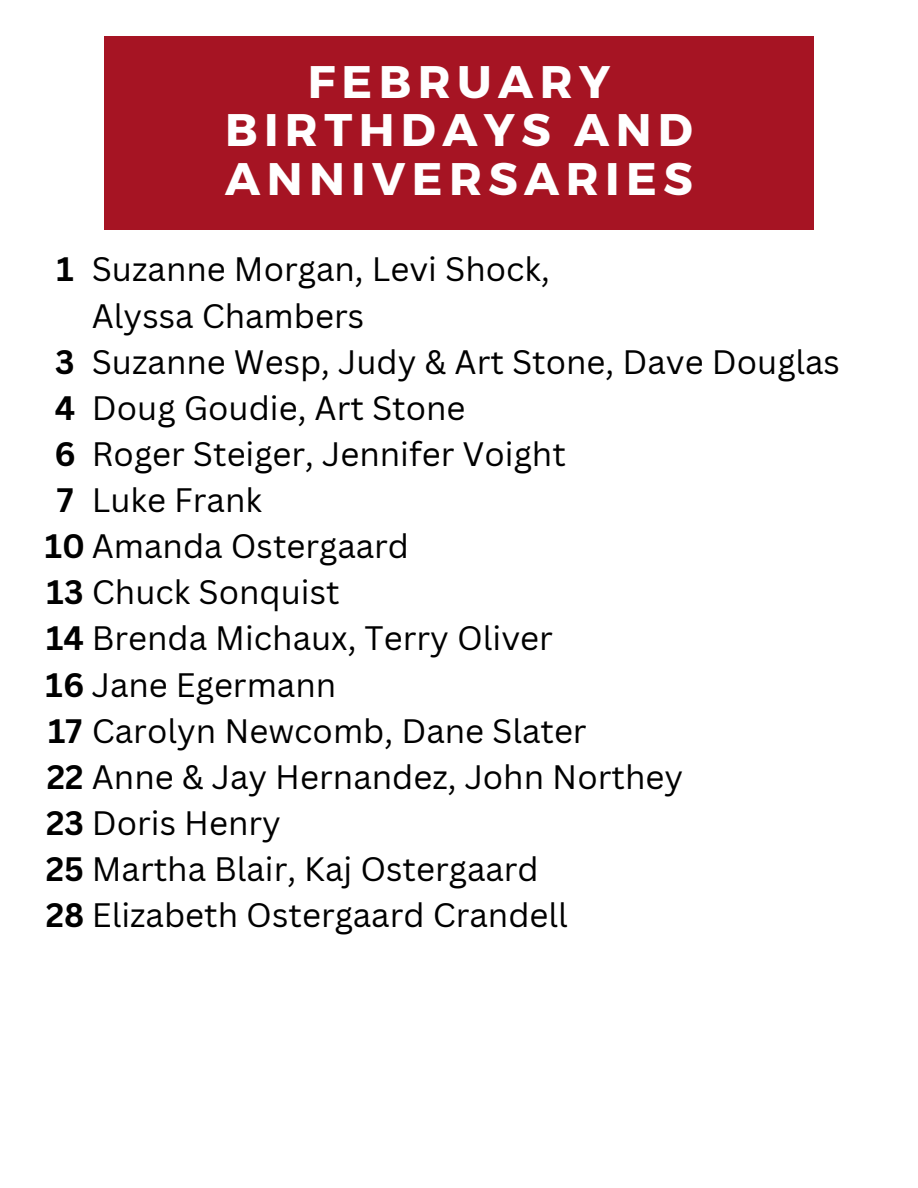
<style>
.page{position:relative;width:918px;height:1188px;background:#fff}
.page>*{position:absolute;margin:0;border:0;box-sizing:border-box;transform-origin:0 0}
.t1{font:700 45.6px/48.3px "Montserrat";letter-spacing:.14em;color:#fff;text-align:center}
.t2{font:33px "Canva Sans";color:#000}
.t3{font:700 33px/46.2px "Canva Sans";color:#000;text-align:justify}
.s1{font-weight:700}
</style>
<div class="page">
<div style="left:104px;top:37px;width:710px;height:193px;background:#a61423"></div>
<p class="t1" style="left:225px;top:55px;width:469px">FEBRUARY<br>BIRTHDAYS AND<br>ANNIVERSARIES</p>
<p class="t2" style="left:92px;top:246px;width:459px">Suzanne Morgan, Levi Shock,</p>
<h1 class="t2" style="left:92px;top:292px;width:274px">Alyssa Chambers</h1>
<h2 class="t2" style="left:92px;top:338px;width:750px">Suzanne Wesp, Judy &amp; Art Stone, Dave Douglas</h2>
<h2 class="t2" style="left:92px;top:385px;width:375px">Doug Goudie, Art Stone</h2>
<p class="t2" style="left:92px;top:431px;width:476px">Roger Steiger, Jennifer Voight</p>
<p class="t2" style="left:92px;top:477px;width:172px">Luke Frank</p>
<p class="t2" style="left:45px;top:523px;width:366px"><span class="s1">10</span> Amanda Ostergaard</p>
<p class="t2" style="left:47px;top:569px;width:295px"><span class="s1">13</span> Chuck Sonquist</p>
<p class="t2" style="left:46px;top:615px;width:508px"><span class="s1">14</span> Brenda Michaux, Terry Oliver</p>
<p class="t2" style="left:46px;top:661px;width:292px"><span class="s1">16</span> Jane Egermann</p>
<p class="t2" style="left:48px;top:707px;width:540px"><span class="s1">17</span> Carolyn Newcomb, Dane Slater</p>
<p class="t2" style="left:47px;top:754px;width:638px"><span class="s1">22</span> Anne &amp; Jay Hernandez, John Northey</p>
<p class="t2" style="left:46px;top:800px;width:236px"><span class="s1">23</span> Doris Henry</p>
<p class="t2" style="left:46px;top:846px;width:494px"><span class="s1">25</span> Martha Blair, Kaj Ostergaard</p>
<p class="t2" style="left:46px;top:892px;width:524px"><span class="s1">28</span> Elizabeth Ostergaard Crandell</p>
<p class="t3" style="left:56px;top:246px;width:19px">1</p>
<p class="t3" style="left:54px;top:338px;width:23px">3<br>4<br>6<br>7</p>
</div>
